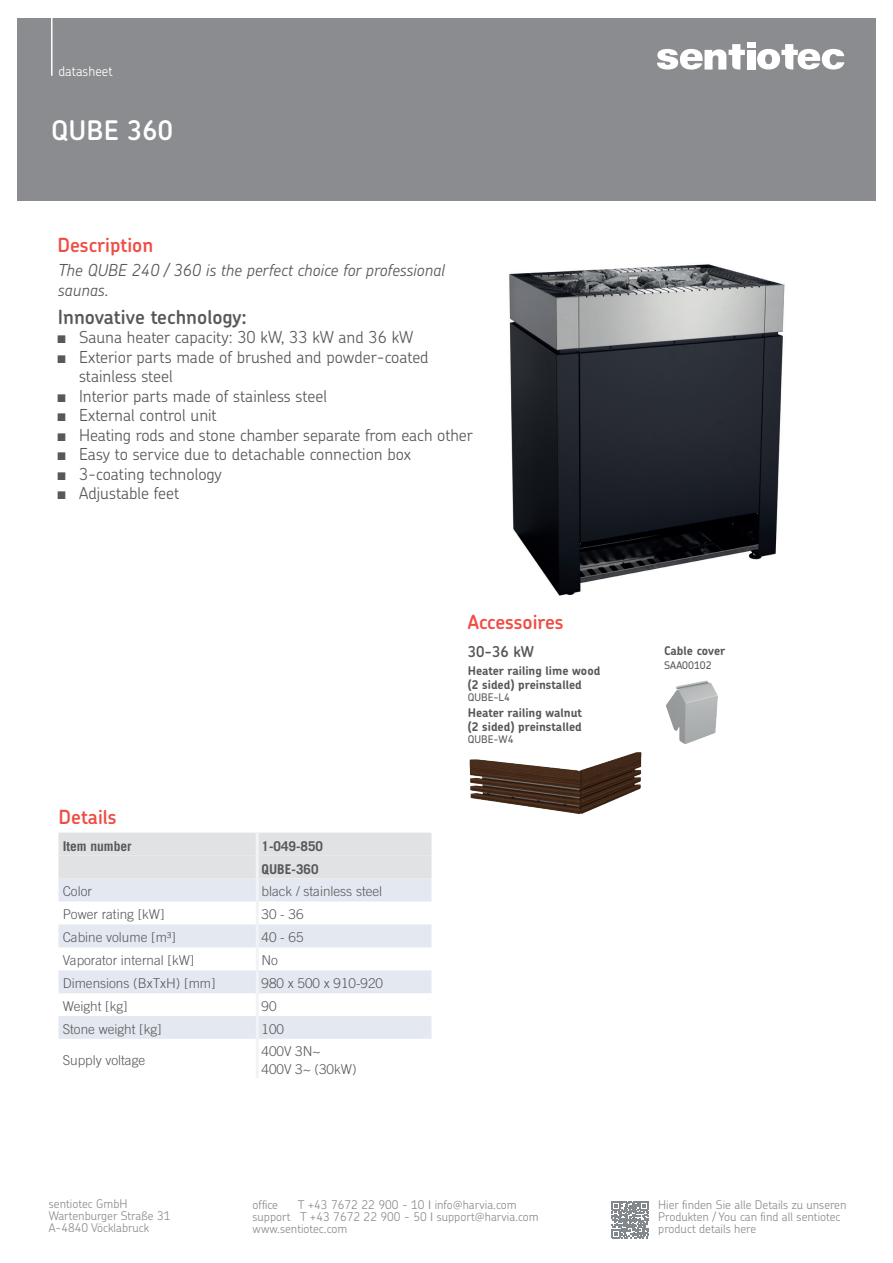
<style>
.page{position:relative;width:893px;height:1263px;background:#fff}
.page>*{position:absolute;margin:0;border:0;box-sizing:border-box;transform-origin:0 0}
.t1{font:600 27px "Chevin Pro";letter-spacing:.015em;color:#fff}
.t2{font:600 19.5px "Chevin Pro";color:#ef4d44}
.t3{font:600 19.5px "Chevin Pro";color:#57585a}
.t4{font:300 16.5px/19.5px "Chevin Pro";color:#57585a}
.t5{font:italic 300 16.5px/19.5px "Chevin Pro";color:#57585a}
.t6{font:600 15px "Chevin Pro";color:#57585a}
.t7{font:300 13.5px/18px "Trade Gothic LT Com";color:#57585a}
.t8{font:700 13.5px/23px "Trade Gothic LT Com";color:#57585a}
.t9{font:300 13.5px "Chevin Pro";color:#fff}
.t10{font:300 12px/12px "Chevin Pro";color:#8a8c8f}
.t11{font:700 12px/13.5px "Chevin Pro";color:#57585a}
.t12{font:500 10.5px "Chevin Pro";color:#57585a}
.s1{font-family:"Arial Narrow";font-weight:400}
</style>
<div class="page">
<div style="left:17px;top:18px;width:859px;height:183px;background:#8a8c8f"></div>
<svg style="left:657px;top:44px;width:88px;height:26px"></svg>
<svg style="left:757px;top:44px;width:87px;height:26px"></svg>
<div style="left:747px;top:50px;width:8px;height:20px;background:#fff"></div>
<div style="left:747px;top:43px;width:8px;height:5px;background:#fff"></div>
<hr style="left:51px;top:4px;width:2px;height:72px;background:#fff">
<svg style="left:611px;top:1201px;width:37px;height:37px"></svg>
<div style="left:58px;top:832px;width:373px;height:46px;background:#e1e2e4"></div>
<svg style="left:58px;top:878px;width:373px;height:161px;fill:#e4e9f1"></svg>
<hr style="left:256px;top:832px;width:3px;height:23px;background:#f2f3f4">
<hr style="left:256px;top:855px;width:3px;height:23px;background:#f2f3f4">
<hr style="left:256px;top:878px;width:3px;height:23px;background:#f2f3f4">
<hr style="left:256px;top:901px;width:3px;height:23px;background:#f2f3f4">
<hr style="left:256px;top:924px;width:3px;height:23px;background:#f2f3f4">
<hr style="left:256px;top:947px;width:3px;height:23px;background:#f2f3f4">
<hr style="left:256px;top:970px;width:3px;height:23px;background:#f2f3f4">
<hr style="left:256px;top:993px;width:3px;height:23px;background:#f2f3f4">
<hr style="left:256px;top:1016px;width:3px;height:23px;background:#f2f3f4">
<hr style="left:256px;top:1039px;width:3px;height:39px;background:#f2f3f4">
<img style="left:509px;top:264px;width:276px;height:332px">
<img style="left:469px;top:752px;width:173px;height:62px">
<img style="left:666px;top:680px;width:52px;height:64px">
<p class="t9" style="left:58px;top:62px;width:56px">datasheet</p>
<h1 class="t1" style="left:51px;top:112px;width:123px">QUBE 360</h1>
<p class="t2" style="left:57px;top:232px;width:97px">Description</p>
<p class="t5" style="left:58px;top:260px;width:388px">The QUBE 240 / 360 is the perfect choice for professional saunas.</p>
<p class="t3" style="left:58px;top:304px;width:191px">Innovative technology:</p>
<p class="t4" style="left:58px;top:327px;width:357px"><span class="s1">■</span> Sauna heater capacity: 30 kW, 33 kW and 36 kW</p>
<p class="t4" style="left:79px;top:347px;width:351px;text-indent:-21px"><span class="s1">■</span> Exterior parts made of brushed and powder-coated stainless steel</p>
<p class="t4" style="left:58px;top:386px;width:271px"><span class="s1">■</span> Interior parts made of stainless steel</p>
<p class="t4" style="left:58px;top:405px;width:161px"><span class="s1">■</span> External control unit</p>
<p class="t4" style="left:58px;top:425px;width:417px"><span class="s1">■</span> Heating rods and stone chamber separate from each other</p>
<p class="t4" style="left:58px;top:444px;width:355px"><span class="s1">■</span> Easy to service due to detachable connection box</p>
<p class="t4" style="left:58px;top:464px;width:166px"><span class="s1">■</span> 3-coating technology</p>
<p class="t4" style="left:58px;top:483px;width:123px"><span class="s1">■</span> Adjustable feet</p>
<p class="t2" style="left:58px;top:804px;width:60px">Details</p>
<p class="t8" style="left:63px;top:834px;width:70px">Item number</p>
<p class="t8" style="left:261px;top:834px;width:63px">1-049-850<br>QUBE-360</p>
<p class="t7" style="left:63px;top:882px;width:31px">Color</p>
<p class="t7" style="left:261px;top:882px;width:122px">black / stainless steel</p>
<p class="t7" style="left:63px;top:905px;width:103px">Power rating [kW]</p>
<p class="t7" style="left:261px;top:905px;width:44px">30 - 36</p>
<p class="t7" style="left:63px;top:928px;width:115px">Cabine volume [m³]</p>
<p class="t7" style="left:261px;top:928px;width:44px">40 - 65</p>
<p class="t7" style="left:63px;top:951px;width:133px">Vaporator internal [kW]</p>
<p class="t7" style="left:261px;top:951px;width:18px">No</p>
<p class="t7" style="left:63px;top:974px;width:154px">Dimensions (BxTxH) [mm]</p>
<p class="t7" style="left:261px;top:974px;width:123px">980 x 500 x 910-920</p>
<p class="t7" style="left:63px;top:997px;width:67px">Weight [kg]</p>
<p class="t7" style="left:261px;top:997px;width:17px">90</p>
<p class="t7" style="left:63px;top:1020px;width:101px">Stone weight [kg]</p>
<p class="t7" style="left:261px;top:1020px;width:24px">100</p>
<p class="t7" style="left:63px;top:1051px;width:84px">Supply voltage</p>
<p class="t7" style="left:261px;top:1042px;width:97px">400V 3N~<br>400V 3~ (30kW)</p>
<p class="t2" style="left:468px;top:609px;width:97px">Accessoires</p>
<p class="t11" style="left:468px;top:664px;width:134px">Heater railing lime wood (2 sided) preinstalled</p>
<p class="t12" style="left:468px;top:690px;width:44px">QUBE-L4</p>
<p class="t11" style="left:468px;top:706px;width:116px">Heater railing walnut (2 sided) preinstalled</p>
<p class="t12" style="left:468px;top:732px;width:47px">QUBE-W4</p>
<p class="t6" style="left:468px;top:642px;width:68px">30-36 kW</p>
<p class="t11" style="left:664px;top:644px;width:63px">Cable cover</p>
<p class="t12" style="left:664px;top:658px;width:49px">SAA00102</p>
<p class="t10" style="left:49px;top:1197px;width:123px">sentiotec GmbH<br>Wartenburger Straße 31<br>A-4840 Vöcklabruck</p>
<p class="t10" style="left:658px;top:1199px;width:190px">Hier finden Sie alle Details zu unseren<br>Produkten / You can find all sentiotec product details here</p>
<p class="t10" style="left:253px;top:1198px;width:288px;text-indent:45px">T +43 7672 22 900 - 10 info@harvia.com support T +43 7672 22 900 - 50 support@harvia.com www.sentiotec.com</p>
<p class="t10" style="left:253px;top:1198px;width:27px">office</p>
</div>
